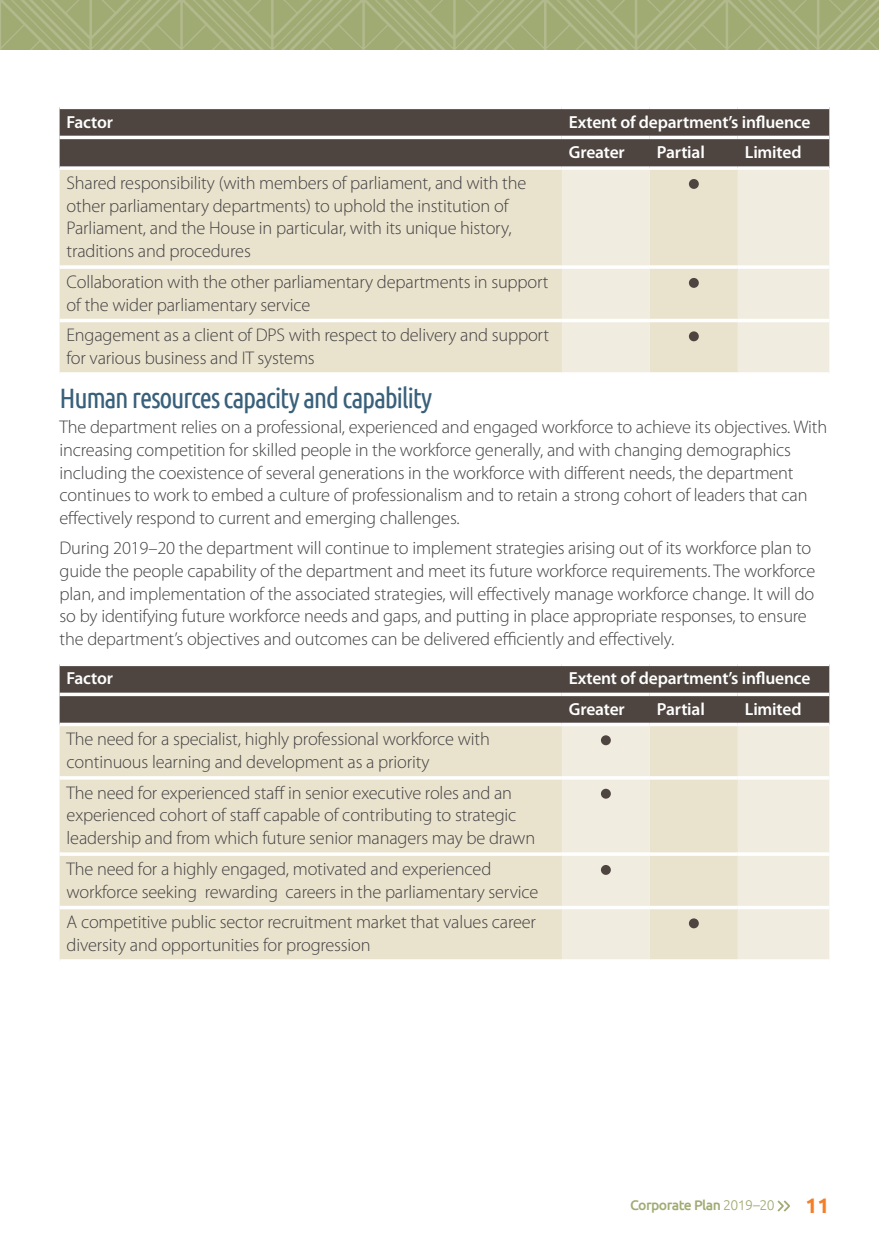
<style>
.page{position:relative;width:879px;height:1260px;background:#fff}
.page>*{position:absolute;margin:0;border:0;box-sizing:border-box;transform-origin:0 0}
.t1{font:28px "Ubuntu Condensed";letter-spacing:-.045em;color:#39607a}
.t2{font:700 21px "Ubuntu";color:#f57e29}
.t3{font:300 18.38px/22.8px "Myriad Pro";letter-spacing:-.01em;color:#414042}
.t4{font:600 17.5px/30.1px "Myriad Pro";letter-spacing:-.01em;color:#fff}
.t5{font:500 14px "Ubuntu";letter-spacing:-.04em;color:#a0ab74}
.s1{font-weight:300}
</style>
<div class="page">
<img style="left:0;top:0;width:878px;height:50px">
<svg style="left:777px;top:1200px;width:13px;height:12px"></svg>
<div style="left:60px;top:109px;width:768px;height:57px;background:#4e4540"></div>
<div style="left:60px;top:170px;width:501px;height:202px;background:#e9e2cd"></div>
<svg style="left:561px;top:170px;width:267px;height:202px;background:#ede8d9"></svg>
<svg style="left:60px;top:265px;width:501px;height:4px"></svg>
<hr style="left:561px;top:265px;width:88px;height:4px;background:#fff">
<hr style="left:649px;top:265px;width:88px;height:4px;background:#fff">
<hr style="left:737px;top:265px;width:91px;height:4px;background:#fff">
<hr style="left:60px;top:136px;width:501px;height:3px;background:#fff">
<hr style="left:561px;top:136px;width:88px;height:3px;background:#fff">
<hr style="left:649px;top:136px;width:88px;height:3px;background:#fff">
<hr style="left:737px;top:136px;width:91px;height:3px;background:#fff">
<svg style="left:60px;top:166px;width:501px;height:1px"></svg>
<svg style="left:561px;top:166px;width:88px;height:2px"></svg>
<svg style="left:649px;top:166px;width:88px;height:2px"></svg>
<svg style="left:737px;top:166px;width:91px;height:2px"></svg>
<hr style="left:60px;top:319px;width:501px;height:3px;background:#fff">
<hr style="left:561px;top:319px;width:88px;height:3px;background:#fff">
<hr style="left:649px;top:319px;width:88px;height:3px;background:#fff">
<hr style="left:737px;top:319px;width:91px;height:3px;background:#fff">
<div style="left:688px;top:179px;width:10px;height:10px;background:#4e4540;border-radius:50%"></div>
<div style="left:688px;top:278px;width:10px;height:10px;background:#4e4540;border-radius:50%"></div>
<div style="left:688px;top:331px;width:10px;height:10px;background:#4e4540;border-radius:50%"></div>
<svg style="left:60px;top:666px;width:768px;height:57px;background:#504843"></svg>
<div style="left:60px;top:726px;width:501px;height:233px;background:#e9e2cd"></div>
<svg style="left:561px;top:726px;width:267px;height:233px;background:#ede8d9"></svg>
<svg style="left:60px;top:959px;width:501px;height:1px"></svg>
<svg style="left:649px;top:959px;width:88px;height:1px"></svg>
<hr style="left:60px;top:693px;width:501px;height:3px;background:#fff">
<hr style="left:561px;top:693px;width:88px;height:3px;background:#fff">
<hr style="left:649px;top:693px;width:88px;height:3px;background:#fff">
<hr style="left:737px;top:693px;width:91px;height:3px;background:#fff">
<svg style="left:60px;top:852px;width:501px;height:4px"></svg>
<hr style="left:561px;top:852px;width:88px;height:4px;background:#fff">
<svg style="left:649px;top:852px;width:88px;height:4px"></svg>
<hr style="left:737px;top:852px;width:91px;height:4px;background:#fff">
<svg style="left:60px;top:776px;width:501px;height:4px"></svg>
<hr style="left:561px;top:776px;width:88px;height:4px;background:#fff">
<hr style="left:649px;top:776px;width:88px;height:4px;background:#fff">
<hr style="left:737px;top:776px;width:91px;height:4px;background:#fff">
<hr style="left:60px;top:906px;width:501px;height:3px;background:#fff">
<hr style="left:561px;top:906px;width:88px;height:3px;background:#fff">
<hr style="left:649px;top:906px;width:88px;height:3px;background:#fff">
<hr style="left:737px;top:906px;width:91px;height:3px;background:#fff">
<div style="left:600px;top:735px;width:10px;height:10px;background:#4e4540;border-radius:50%"></div>
<div style="left:600px;top:789px;width:10px;height:10px;background:#4e4540;border-radius:50%"></div>
<div style="left:600px;top:865px;width:10px;height:10px;background:#4e4540;border-radius:50%"></div>
<div style="left:688px;top:918px;width:10px;height:10px;background:#4e4540;border-radius:50%"></div>
<p class="t4" style="left:67px;top:106px;width:48px">Factor</p>
<p class="t4" style="left:568px;top:106px;width:243px">Extent of department’s influence<br>Greater</p>
<p class="t4" style="left:656px;top:136px;width:49px">Partial</p>
<p class="t4" style="left:744px;top:136px;width:58px">Limited</p>
<p class="t3" style="left:67px;top:171px;width:461px">Shared responsibility (with members of parliament, and with the other parliamentary departments) to uphold the institution of Parliament, and the House in particular, with its unique history, traditions and procedures</p>
<p class="t3" style="left:67px;top:270px;width:483px">Collaboration with the other parliamentary departments in support of the wider parliamentary service</p>
<p class="t3" style="left:67px;top:324px;width:483px">Engagement as a client of DPS with respect to delivery and support for various business and IT systems</p>
<h1 class="t1" style="left:60px;top:381px;width:374px">Human resources capacity and capability</h1>
<p class="t3" style="left:60px;top:415px;width:768px">The department relies on a professional, experienced and engaged workforce to achieve its objectives. With increasing competition for skilled people in the workforce generally, and with changing demographics including the coexistence of several generations in the workforce with different needs, the department continues to work to embed a culture of professionalism and to retain a strong cohort of leaders that can effectively respond to current and emerging challenges.</p>
<p class="t3" style="left:60px;top:537px;width:757px">During 2019–20 the department will continue to implement strategies arising out of its workforce plan to guide the people capability of the department and meet its future workforce requirements. The workforce plan, and implementation of the associated strategies, will effectively manage workforce change. It will do so by identifying future workforce needs and gaps, and putting in place appropriate responses, to ensure the department’s objectives and outcomes can be delivered efficiently and effectively.</p>
<p class="t4" style="left:67px;top:663px;width:48px">Factor</p>
<p class="t4" style="left:568px;top:663px;width:243px">Extent of department’s influence<br>Greater</p>
<p class="t4" style="left:656px;top:693px;width:49px">Partial</p>
<p class="t4" style="left:744px;top:693px;width:58px">Limited</p>
<p class="t3" style="left:67px;top:728px;width:424px">The need for a specialist, highly professional workforce with continuous learning and development as a priority</p>
<p class="t3" style="left:67px;top:781px;width:470px">The need for experienced staff in senior executive roles and an experienced cohort of staff capable of contributing to strategic leadership and from which future senior managers may be drawn</p>
<p class="t3" style="left:67px;top:857px;width:473px">The need for a highly engaged, motivated and experienced workforce seeking rewarding careers in the parliamentary service</p>
<p class="t3" style="left:67px;top:911px;width:470px">A competitive public sector recruitment market that values career diversity and opportunities for progression</p>
<p class="t5" style="left:629px;top:1197px;width:146px">Corporate Plan <span class="s1">2019–20</span></p>
<p class="t2" style="left:805px;top:1193px;width:25px">11</p>
</div>
